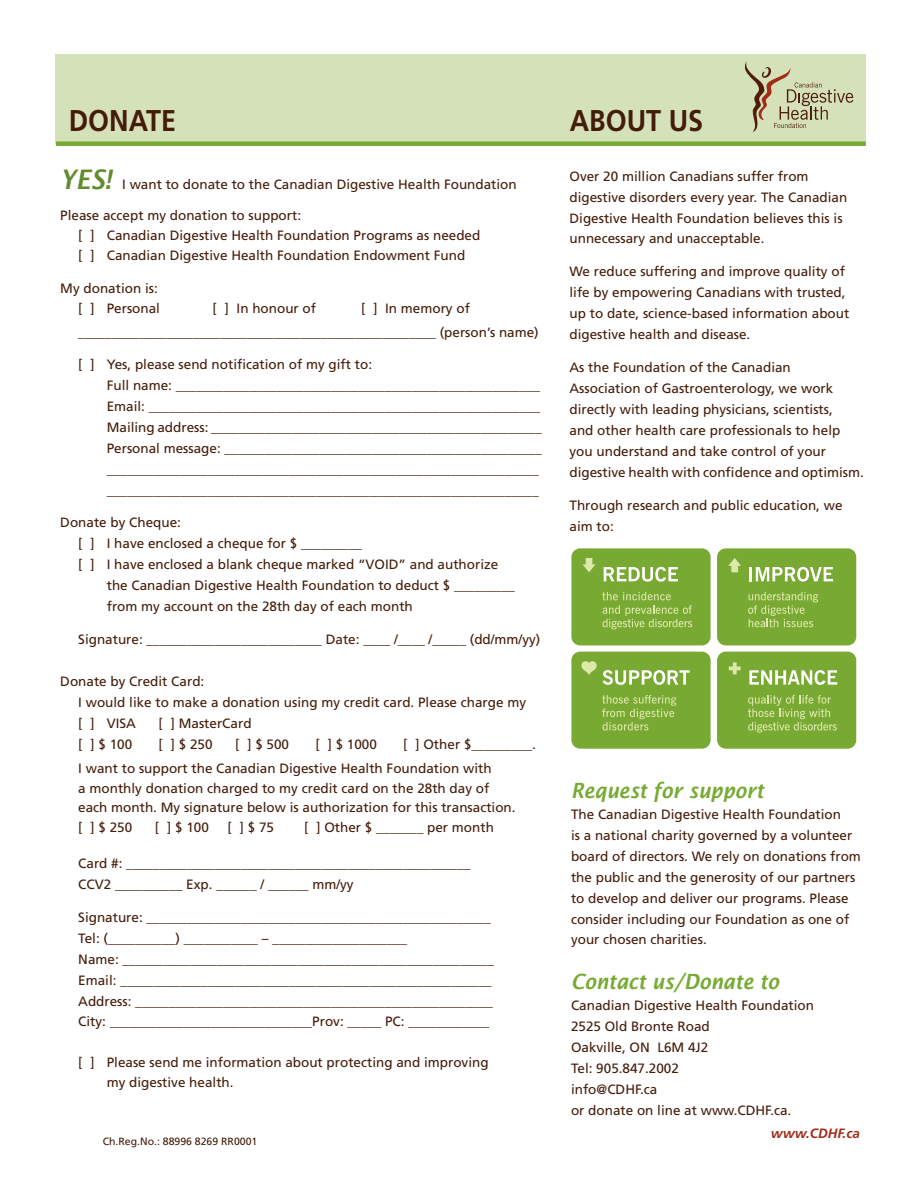
<style>
.page{position:relative;width:918px;height:1188px;background:#fff}
.page>*{position:absolute;margin:0;border:0;box-sizing:border-box;transform-origin:0 0}
.t1{font:700 30px "Frutiger";color:#441c09;scale:.9 1}
.t2{font:italic 600 21px "Lucida Sans";color:#76aa33;scale:.9 1}
.t3{font:13.5px/21px "Frutiger";color:#441c09}
.t4{font:italic 700 13.5px "Frutiger";color:#a12d19}
.t5{font:10.5px "Frutiger";color:#441c09}
.s1{font-family:"Lucida Sans";font-weight:600;font-style:italic;font-size:27px;color:#628c2c}
.s2{color:#fff}
</style>
<div class="page">
<div style="left:717px;top:548px;width:139px;height:97px;background:#78a933;border-radius:9px"></div>
<svg style="left:748px;top:592px;width:70px;height:35px"></svg>
<svg style="left:750px;top:567px;width:83px;height:15px"></svg>
<svg style="left:728px;top:558px;width:13px;height:14px"></svg>
<div style="left:571px;top:548px;width:140px;height:97px;background:#78a933;border-radius:9px"></div>
<svg style="left:602px;top:592px;width:90px;height:37px"></svg>
<svg style="left:604px;top:567px;width:74px;height:15px"></svg>
<svg style="left:583px;top:558px;width:13px;height:14px"></svg>
<div style="left:717px;top:652px;width:139px;height:97px;background:#78a933;border-radius:9px"></div>
<svg style="left:748px;top:695px;width:89px;height:38px"></svg>
<svg style="left:749px;top:670px;width:88px;height:15px"></svg>
<svg style="left:729px;top:662px;width:12px;height:12px"></svg>
<div style="left:571px;top:652px;width:140px;height:97px;background:#78a933;border-radius:9px"></div>
<svg style="left:602px;top:695px;width:74px;height:36px"></svg>
<svg style="left:603px;top:670px;width:87px;height:15px"></svg>
<svg style="left:581px;top:661px;width:16px;height:14px"></svg>
<div style="left:55px;top:54px;width:810px;height:89px;background:#d5e2b9"></div>
<div style="left:56px;top:141px;width:810px;height:5px;background:#76aa33"></div>
<svg style="left:745px;top:61px;width:108px;height:71px"></svg>
<h1 class="t1" style="left:69px;top:103px;width:121px">DONATE</h1>
<h1 class="t1" style="left:570px;top:103px;width:150px">ABOUT US</h1>
<p class="t3" style="left:60px;top:174px;width:458px"><span class="s1">YES!</span> I want to donate to the Canadian Digestive Health Foundation</p>
<p class="t3" style="left:78px;top:205px;width:404px;line-height:20.2px;text-indent:-18px">Please accept my donation to support:<br>[ ] Canadian Digestive Health Foundation Programs as needed [ ] Canadian Digestive Health Foundation Endowment Fund</p>
<p class="t3" style="left:60px;top:278px;width:101px;line-height:20.2px;text-align:right">My donation is: [ ] Personal</p>
<p class="t3" style="left:78px;top:296px;width:462px;line-height:24px;text-indent:283px">[ ] In memory of _____________________________________________________ (person’s name)</p>
<p class="t3" style="left:107px;top:354px;width:437px;text-indent:-28px">[ ] Yes, please send notification of my gift to:<br>Full name: ______________________________________________________ Email: __________________________________________________________ Mailing address: _________________________________________________ Personal message: _______________________________________________ ________________________________________________________________ ________________________________________________________________</p>
<p class="t3" style="left:60px;top:512px;width:122px">Donate by Cheque:</p>
<p class="t3" style="left:78px;top:533px;width:285px">[ ] I have enclosed a cheque for $ _________</p>
<p class="t3" style="left:78px;top:554px;width:422px">[ ] I have enclosed a blank cheque marked “VOID” and authorize</p>
<p class="t3" style="left:107px;top:575px;width:410px">the Canadian Digestive Health Foundation to deduct $ _________</p>
<p class="t3" style="left:107px;top:596px;width:308px">from my account on the 28th day of each month</p>
<p class="t3" style="left:78px;top:629px;width:464px">Signature: __________________________ Date: ____ /____ /_____ (dd/mm/yy)</p>
<p class="t3" style="left:78px;top:671px;width:449px;text-indent:-18px">Donate by Credit Card:<br>I would like to make a donation using my credit card. Please charge my [ ] VISA</p>
<p class="t3" style="left:213px;top:298px;width:105px">[ ] In honour of</p>
<p class="t3" style="left:159px;top:713px;width:95px">[ ] MasterCard</p>
<p class="t3" style="left:78px;top:733px;width:459px;line-height:24px;text-indent:325px">[ ] Other $_________.<br>I want to support the Canadian Digestive Health Foundation with</p>
<p class="t3" style="left:78px;top:779px;width:439px;line-height:19.5px">a monthly donation charged to my credit card on the 28th day of each month. My signature below is authorization for this transaction. [ ] $ 250</p>
<p class="t3" style="left:78px;top:734px;width:56px">[ ] $ 100</p>
<p class="t3" style="left:159px;top:734px;width:56px">[ ] $ 250</p>
<p class="t3" style="left:235px;top:734px;width:56px">[ ] $ 500</p>
<p class="t3" style="left:315px;top:734px;width:63px">[ ] $ 1000</p>
<p class="t3" style="left:155px;top:817px;width:56px">[ ] $ 100</p>
<p class="t3" style="left:228px;top:817px;width:48px">[ ] $ 75</p>
<p class="t3" style="left:304px;top:817px;width:191px">[ ] Other $ _______ per month</p>
<p class="t3" style="left:78px;top:853px;width:394px">Card #: ___________________________________________________<br>CCV2 __________ Exp. ______ / ______ mm/yy</p>
<p class="t3" style="left:78px;top:907px;width:417px">Signature: ___________________________________________________ Tel: (__________) ___________ – ____________________<br>Name: _______________________________________________________ Email: _______________________________________________________ Address: _____________________________________________________ City: ______________________________Prov: _____ PC: ____________</p>
<p class="t3" style="left:107px;top:1052px;width:383px;line-height:20.2px;text-indent:-28px">[ ] Please send me information about protecting and improving my digestive health.</p>
<p class="t5" style="left:103px;top:1135px;width:156px">Ch.Reg.No.: 88996 8269 RR0001</p>
<p class="t3" style="left:570px;top:166px;width:279px">Over 20 million Canadians suffer from digestive disorders every year. The Canadian Digestive Health Foundation believes this is unnecessary and unacceptable.</p>
<p class="t3" style="left:570px;top:261px;width:281px">We reduce suffering and improve quality of life by empowering Canadians with trusted, up to date, science-based information about digestive health and disease.</p>
<p class="t3" style="left:570px;top:357px;width:296px">As the Foundation of the Canadian Association of Gastroenterology, we work directly with leading physicians, scientists,<br>and other health care professionals to help you understand and take control of your digestive health with confidence and optimism.</p>
<p class="t3" style="left:570px;top:495px;width:275px">Through research and public education, we aim to:</p>
<h2 class="t2" style="left:571px;top:779px;width:216px">Request for support</h2>
<p class="t3" style="left:571px;top:804px;width:291px">The Canadian Digestive Health Foundation<br>is a national charity governed by a volunteer board of directors. We rely on donations from the public and the generosity of our partners to develop and deliver our programs. Please consider including our Foundation as one of your chosen charities.</p>
<h2 class="t2" style="left:571px;top:970px;width:233px">Contact us/Donate to</h2>
<p class="t3" style="left:571px;top:995px;width:245px">Canadian Digestive Health Foundation<br>2525 Old Bronte Road<br>Oakville, ON L6M 4J2<br>Tel: 905.847.2002<br>info@CDHF.ca<br>or donate on line at www.CDHF.ca.</p>
<p class="t4" style="left:736px;top:1125px;width:131px"><span class="s2">&lt;http://</span>www.cdhf.ca<span class="s2">&gt;</span></p>
</div>
